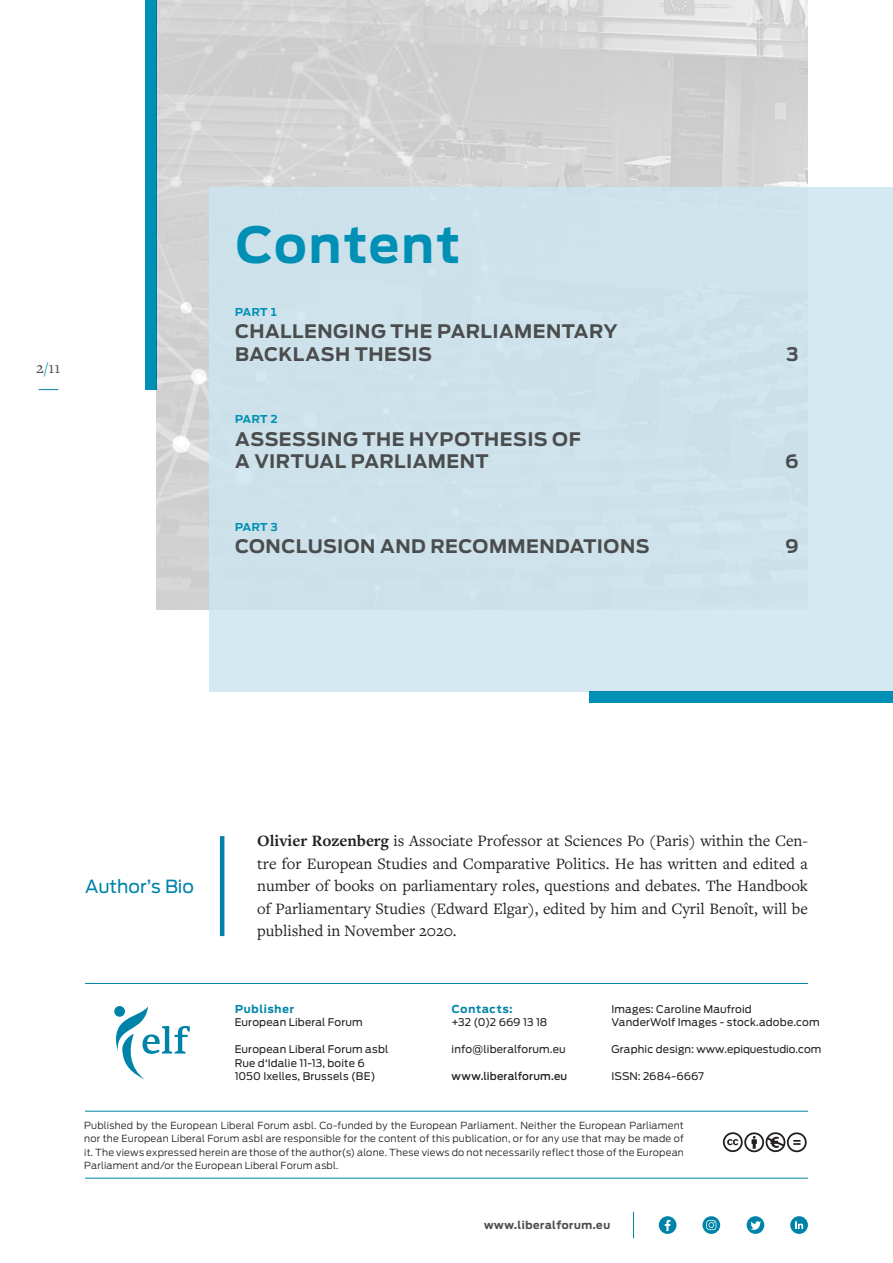
<style>
.page{position:relative;width:893px;height:1263px;background:#fff}
.page>*{position:absolute;margin:0;border:0;box-sizing:border-box;transform-origin:0 0}
.t1{font:700 48px "Antenna Reading Edge";color:#0090b5}
.t2{font:700 18px/22.5px "Antenna Reading Edge";letter-spacing:-.015em;color:#4b4c4d}
.t3{font:18px "Antenna";color:#0083a9}
.t4{font:16.5px/22.5px "Freight Text Pro";color:#231f20;text-align:justify}
.t5{font:16.5px "Freight Text Pro";color:#4b4c4d}
.t6{font:10.5px/13.5px "Antenna";letter-spacing:.015em;color:#231f20}
.t7{font:500 10.5px "Antenna";letter-spacing:.015em;color:#231f20}
.t8{font:700 10.5px "Antenna Reading Edge";letter-spacing:.02em;color:#0084a8}
.t9{font:700 10.5px "Antenna Reading Edge";letter-spacing:-.015em;color:#0090b5}
.t10{font:700 10.35px "Antenna Reading Edge";color:#4b4c4d}
.t11{font:300 9.75px/13.5px "Antenna";letter-spacing:.02em;color:#231f20;text-align:justify}
.s1{color:#0090b5}
.s2{font-weight:700}
</style>
<div class="page">
<div style="left:659px;top:1216px;width:17px;height:18px;background:#0083a9;border-radius:50%"></div>
<svg style="left:665px;top:1220px;width:5px;height:11px"></svg>
<div style="left:790px;top:1216px;width:18px;height:18px;background:#0083a9;border-radius:50%"></div>
<svg style="left:795px;top:1221px;width:8px;height:8px"></svg>
<svg style="left:633px;top:1212px;width:1px;height:26px"></svg>
<svg style="left:39px;top:389px;width:19px;height:1px"></svg>
<div style="left:747px;top:1216px;width:17px;height:18px;background:#0083a9;border-radius:50%"></div>
<svg style="left:750px;top:1221px;width:11px;height:9px"></svg>
<svg style="left:702px;top:1216px;width:18px;height:18px"></svg>
<svg style="left:706px;top:1220px;width:10px;height:10px"></svg>
<svg style="left:155px;top:0;width:653px;height:610px;background:#d3d3d4"></svg>
<div style="left:209px;top:187px;width:684px;height:504px;background:#cce5ef"></div>
<hr style="left:85px;top:983px;width:723px;height:1px;background:#0083a9">
<hr style="left:85px;top:1111px;width:723px;height:1px;background:#0083a9">
<hr style="left:85px;top:1178px;width:723px;height:1px;background:#0083a9">
<svg style="left:114px;top:1006px;width:76px;height:74px"></svg>
<div style="left:145px;top:0;width:12px;height:389px;background:#0090b5"></div>
<div style="left:589px;top:691px;width:304px;height:12px;background:#0090b5"></div>
<svg style="left:723px;top:1132px;width:84px;height:20px"></svg>
<hr style="left:220px;top:836px;width:4px;height:100px;background:#0083a9">
<h3 class="t5" style="left:36px;top:359px;width:26px">2<span class="s1">/</span>11</h3>
<h1 class="t1" style="left:235px;top:224px;width:228px">Content</h1>
<p class="t9" style="left:235px;top:307px;width:44px">PART 1</p>
<h2 class="t2" style="left:235px;top:321px;width:385px">CHALLENGING THE PARLIAMENTARY<br>BACKLASH THESIS</h2>
<p class="t9" style="left:235px;top:415px;width:44px">PART 2</p>
<h2 class="t2" style="left:235px;top:429px;width:348px">ASSESSING THE HYPOTHESIS OF<br>A VIRTUAL PARLIAMENT</h2>
<h2 class="t2" style="left:786px;top:344px;width:14px">3</h2>
<h2 class="t2" style="left:785px;top:451px;width:16px">6</h2>
<p class="t9" style="left:235px;top:522px;width:45px">PART 3</p>
<h2 class="t2" style="left:235px;top:536px;width:417px">CONCLUSION AND RECOMMENDATIONS</h2>
<h2 class="t2" style="left:785px;top:536px;width:16px">9</h2>
<h2 class="t3" style="left:85px;top:879px;width:110px">Author’s Bio</h2>
<p class="t4" style="left:257px;top:830px;width:552px"><span class="s2">Olivier Rozenberg</span> is Associate Professor at Sciences Po (Paris) within the Cen&shy;tre for European Studies and Comparative Politics. He has written and edited a number of books on parliamentary roles, questions and debates. The Handbook of Parliamentary Studies (Edward Elgar), edited by him and Cyril Benoît, will be published in November 2020.</p>
<p class="t8" style="left:235px;top:1004px;width:61px">Publisher</p>
<p class="t6" style="left:235px;top:1016px;width:130px">European Liberal Forum</p>
<p class="t6" style="left:235px;top:1043px;width:155px">European Liberal Forum asbl<br>Rue d‘Idalie 11-13, boite 6<br>1050 Ixelles, Brussels (BE)</p>
<p class="t8" style="left:452px;top:1004px;width:63px">Contacts:</p>
<p class="t6" style="left:452px;top:1016px;width:97px">+32 (0)2 669 13 18</p>
<p class="t6" style="left:452px;top:1043px;width:116px">info@liberalforum.eu</p>
<p class="t7" style="left:452px;top:1072px;width:117px">www.liberalforum.eu</p>
<p class="t6" style="left:611px;top:1003px;width:210px">Images: Caroline Maufroid<br>VanderWolf Images - stock.adobe.com</p>
<p class="t6" style="left:611px;top:1043px;width:211px">Graphic design: www.epiquestudio.com</p>
<p class="t6" style="left:611px;top:1070px;width:94px">ISSN: 2684-6667</p>
<p class="t11" style="left:84px;top:1119px;width:601px">Published by the European Liberal Forum asbl. Co-funded by the European Parliament. Neither the European Parliament nor the European Liberal Forum asbl are responsible for the content of this publication, or for any use that may be made of it. The views expressed herein are those of the author(s) alone. These views do not necessarily reflect those of the European Parliament and/or the European Liberal Forum asbl.</p>
<p class="t10" style="left:484px;top:1219px;width:128px">www.liberalforum.eu</p>
</div>
